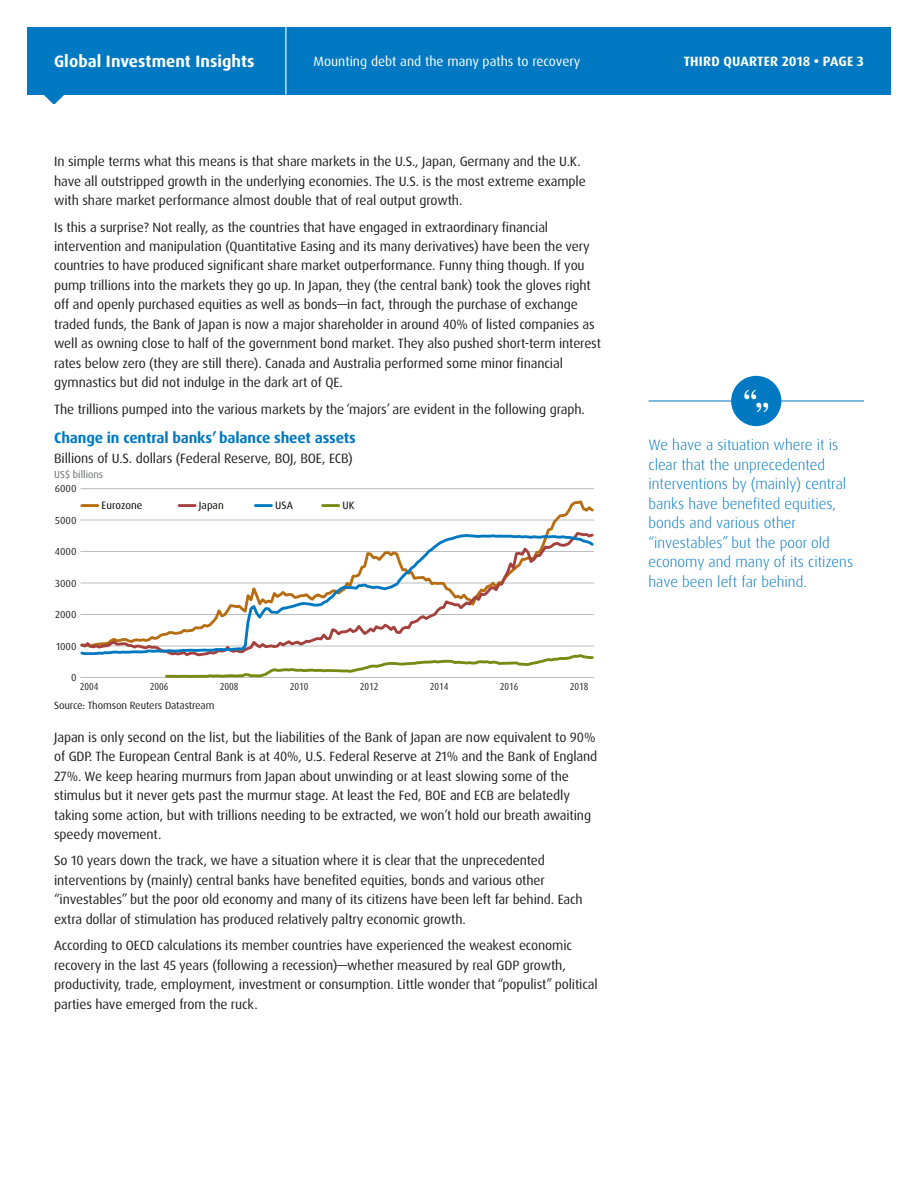
<style>
.page{position:relative;width:918px;height:1188px;background:#fff}
.page>*{position:absolute;margin:0;border:0;box-sizing:border-box;transform-origin:0 0}
.t1{font:700 16.5px "Dax OT";letter-spacing:.005em;color:#fff}
.t2{font:300 15px/19.5px "Dax OT";color:#0079c2}
.t3{font:700 15px "Dax OT";letter-spacing:-.01em;color:#0079c2}
.t4{font:13.5px/19.5px "Dax OT";letter-spacing:-.01em;color:#231f20}
.t5{font:13.5px "Dax OT";color:#fff}
.t6{font:700 13.5px "Dax OT";letter-spacing:.01em;color:#fff}
.t7{font:10.65px "Dax OT";color:#050504}
.t8{font:10.5px "Dax OT";letter-spacing:-.01em;color:#231f20}
.t9{font:condensed 10.2px "Dax OT";color:#231f20}
.t10{font:10.2px "Dax OT";color:#231f20}
.t11{font:10.2px "Dax OT";color:#6c6d70}
</style>
<div class="page">
<div style="left:243px;top:27px;width:648px;height:67px;background:#0079c2"></div>
<div style="left:27px;top:27px;width:216px;height:67px;background:#0079c2"></div>
<svg style="left:43px;top:94px;width:22px;height:10px"></svg>
<hr style="left:285px;top:27px;width:1px;height:67px;background:#fff">
<hr style="left:649px;top:401px;width:215px;height:1px;background:#0079c2">
<div style="left:731px;top:376px;width:50px;height:50px;background:#0079c2;border-radius:50%"></div>
<svg style="left:744px;top:390px;width:24px;height:22px"></svg>
<hr style="left:80px;top:677px;width:514px;height:1px;background:#bcbdc0">
<hr style="left:80px;top:488px;width:514px;height:1px;background:#bcbdc0">
<svg style="left:80px;top:500px;width:514px;height:30px"></svg>
<svg style="left:80px;top:532px;width:514px;height:123px"></svg>
<svg style="left:164px;top:653px;width:430px;height:25px"></svg>
<hr style="left:82px;top:504px;width:16px;height:3px;background:#b76d11">
<hr style="left:179px;top:504px;width:16px;height:3px;background:#a5413c">
<hr style="left:255px;top:504px;width:16px;height:3px;background:#0079c2">
<hr style="left:323px;top:504px;width:16px;height:3px;background:#7a8814">
<p class="t1" style="left:54px;top:51px;width:202px">Global Investment Insights</p>
<p class="t5" style="left:314px;top:53px;width:268px">Mounting debt and the many paths to recovery</p>
<p class="t6" style="left:684px;top:53px;width:182px">THIRD QUARTER 2018 • PAGE 3</p>
<p class="t4" style="left:54px;top:152px;width:533px">In simple terms what this means is that share markets in the U.S., Japan, Germany and the U.K. have all outstripped growth in the underlying economies. The U.S. is the most extreme example with share market performance almost double that of real output growth.</p>
<p class="t4" style="left:54px;top:217px;width:548px">Is this a surprise? Not really, as the countries that have engaged in extraordinary financial intervention and manipulation (Quantitative Easing and its many derivatives) have been the very countries to have produced significant share market outperformance. Funny thing though. If you pump trillions into the markets they go up. In Japan, they (the central bank) took the gloves right off and openly purchased equities as well as bonds—in fact, through the purchase of exchange traded funds, the Bank of Japan is now a major shareholder in around 40% of listed companies as well as owning close to half of the government bond market. They also pushed short-term interest rates below zero (they are still there). Canada and Australia performed some minor financial gymnastics but did not indulge in the dark art of QE.</p>
<p class="t4" style="left:54px;top:399px;width:532px">The trillions pumped into the various markets by the ‘majors’ are evident in the following graph.</p>
<p class="t3" style="left:54px;top:428px;width:303px">Change in central banks’ balance sheet assets</p>
<p class="t4" style="left:54px;top:448px;width:300px">Billions of U.S. dollars (Federal Reserve, BOJ, BOE, ECB)</p>
<p class="t11" style="left:54px;top:468px;width:50px">US$ billions</p>
<p class="t10" style="left:55px;top:482px;width:23px">6000</p>
<p class="t10" style="left:55px;top:514px;width:23px">5000</p>
<p class="t10" style="left:55px;top:545px;width:23px">4000</p>
<p class="t10" style="left:55px;top:577px;width:23px">3000</p>
<p class="t10" style="left:55px;top:608px;width:23px">2000</p>
<p class="t10" style="left:56px;top:640px;width:22px">1000</p>
<p class="t7" style="left:102px;top:498px;width:42px">Eurozone</p>
<p class="t7" style="left:199px;top:498px;width:26px">Japan</p>
<p class="t7" style="left:275px;top:498px;width:19px">USA</p>
<p class="t7" style="left:342px;top:498px;width:14px">UK</p>
<p class="t10" style="left:71px;top:671px;width:7px">0</p>
<p class="t9" style="left:80px;top:680px;width:20px">2004</p>
<p class="t9" style="left:150px;top:680px;width:20px">2006</p>
<p class="t9" style="left:220px;top:680px;width:20px">2008</p>
<p class="t9" style="left:290px;top:680px;width:20px">2010</p>
<p class="t9" style="left:360px;top:680px;width:20px">2012</p>
<p class="t9" style="left:430px;top:680px;width:20px">2014</p>
<p class="t9" style="left:500px;top:680px;width:20px">2016</p>
<p class="t9" style="left:570px;top:680px;width:20px">2018</p>
<p class="t8" style="left:54px;top:699px;width:162px">Source: Thomson Reuters Datastream</p>
<p class="t4" style="left:54px;top:727px;width:545px">Japan is only second on the list, but the liabilities of the Bank of Japan are now equivalent to 90% of GDP. The European Central Bank is at 40%, U.S. Federal Reserve at 21% and the Bank of England 27%. We keep hearing murmurs from Japan about unwinding or at least slowing some of the stimulus but it never gets past the murmur stage. At least the Fed, BOE and ECB are belatedly taking some action, but with trillions needing to be extracted, we won’t hold our breath awaiting speedy movement.</p>
<p class="t4" style="left:54px;top:851px;width:530px">So 10 years down the track, we have a situation where it is clear that the unprecedented interventions by (mainly) central banks have benefited equities, bonds and various other “investables” but the poor old economy and many of its citizens have been left far behind. Each extra dollar of stimulation has produced relatively paltry economic growth.</p>
<p class="t4" style="left:54px;top:936px;width:545px">According to OECD calculations its member countries have experienced the weakest economic recovery in the last 45 years (following a recession)—whether measured by real GDP growth, productivity, trade, employment, investment or consumption. Little wonder that “populist” political parties have emerged from the ruck.</p>
<p class="t2" style="left:649px;top:435px;width:206px">We have a situation where it is clear that the unprecedented interventions by (mainly) central banks have benefited equities, bonds and various other “investables” but the poor old economy and many of its citizens have been left far behind.</p>
</div>
